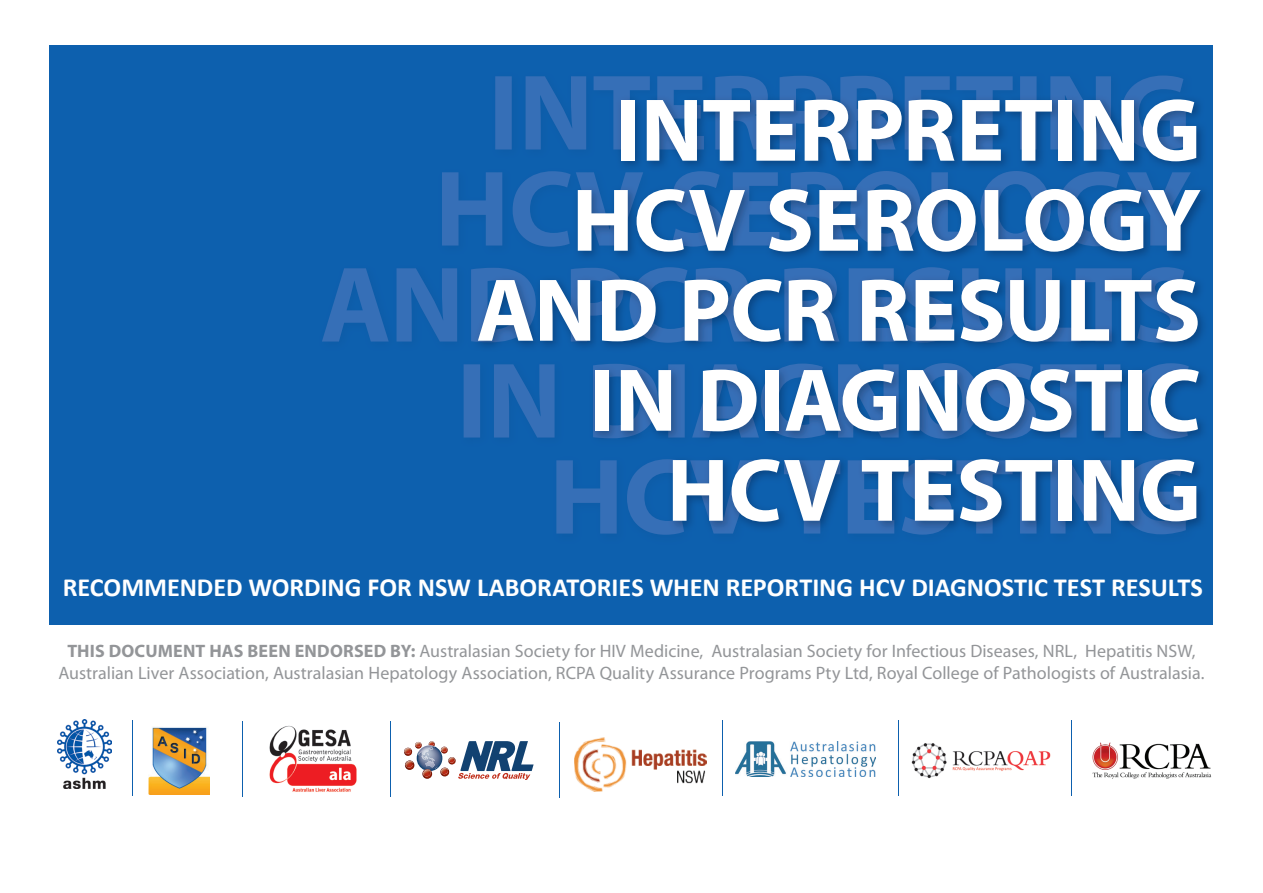
<style>
.page{position:relative;width:1263px;height:893px;background:#fff}
.page>*{position:absolute;margin:0;border:0;box-sizing:border-box;transform-origin:0 0}
.t1{font:700 90px/90px "Myriad Pro";letter-spacing:-.005em;color:#fff;text-align:right}
.t2{font:700 26.25px "Calibri";letter-spacing:-.005em;color:#fff}
.t3{font:18px/21.6px "Myriad Pro";color:#939598;text-align:center}
.s1{font-weight:700}
.s2{font-style:inherit}
</style>
<div class="page">
<div style="left:50px;top:46px;width:1163px;height:579px;background:#0d60ae"></div>
<img style="left:495px;top:76px;width:689px;height:19px">
<img style="left:442px;top:172px;width:31px;height:74px">
<img style="left:322px;top:268px;width:151px;height:74px">
<img style="left:556px;top:532px;width:622px;height:3px">
<img style="left:495px;top:95px;width:691px;height:55px">
<img style="left:473px;top:171px;width:718px;height:76px">
<img style="left:473px;top:267px;width:718px;height:76px">
<img style="left:473px;top:363px;width:718px;height:76px">
<img style="left:556px;top:459px;width:630px;height:73px">
<img style="left:57px;top:720px;width:54px;height:69px">
<img style="left:149px;top:727px;width:60px;height:68px">
<svg style="left:404px;top:741px;width:130px;height:39px"></svg>
<img style="left:574px;top:738px;width:132px;height:53px">
<img style="left:735px;top:741px;width:140px;height:36px">
<hr style="left:132px;top:721px;width:1px;height:75px;background:#0d60ae">
<hr style="left:390px;top:721px;width:1px;height:75px;background:#0d60ae">
<hr style="left:722px;top:720px;width:1px;height:75px;background:#0d60ae">
<img style="left:911px;top:743px;width:140px;height:36px">
<img style="left:269px;top:725px;width:88px;height:67px">
<hr style="left:242px;top:721px;width:1px;height:76px;background:#0d60ae">
<hr style="left:559px;top:723px;width:1px;height:75px;background:#0d60ae">
<hr style="left:898px;top:720px;width:1px;height:75px;background:#0d60ae">
<img style="left:1092px;top:742px;width:119px;height:37px">
<hr style="left:1071px;top:720px;width:1px;height:76px;background:#0d60ae">
<h1 class="t1" style="left:476px;top:82px;width:726px">INTERPRETING<br>HCV SEROLOGY<br>AND PCR RESULTS<br>IN DIAGNOSTIC<br>HCV TESTING</h1>
<h2 class="t2" style="left:63px;top:570px;width:1141px">RECOMMENDED WORDING FOR NSW LABORATORIES WHEN REPORTING HCV DIAGNOSTIC TEST RESULTS</h2>
<p class="t3" style="left:58px;top:640px;width:1148px"><span class="s1">THIS DOCUMENT HAS BEEN ENDORSED BY:</span> Australasian Society for HIV Medicine, Australasian Society for Infectious Diseases, NRL, Hepatitis NSW,<br>Australian Liver Association, Australasian Hepatology Association, RCPA Quality Assurance Programs Pty Ltd, Royal College of Pathologists of Australasia<span class="s2">.</span></p>
</div>
